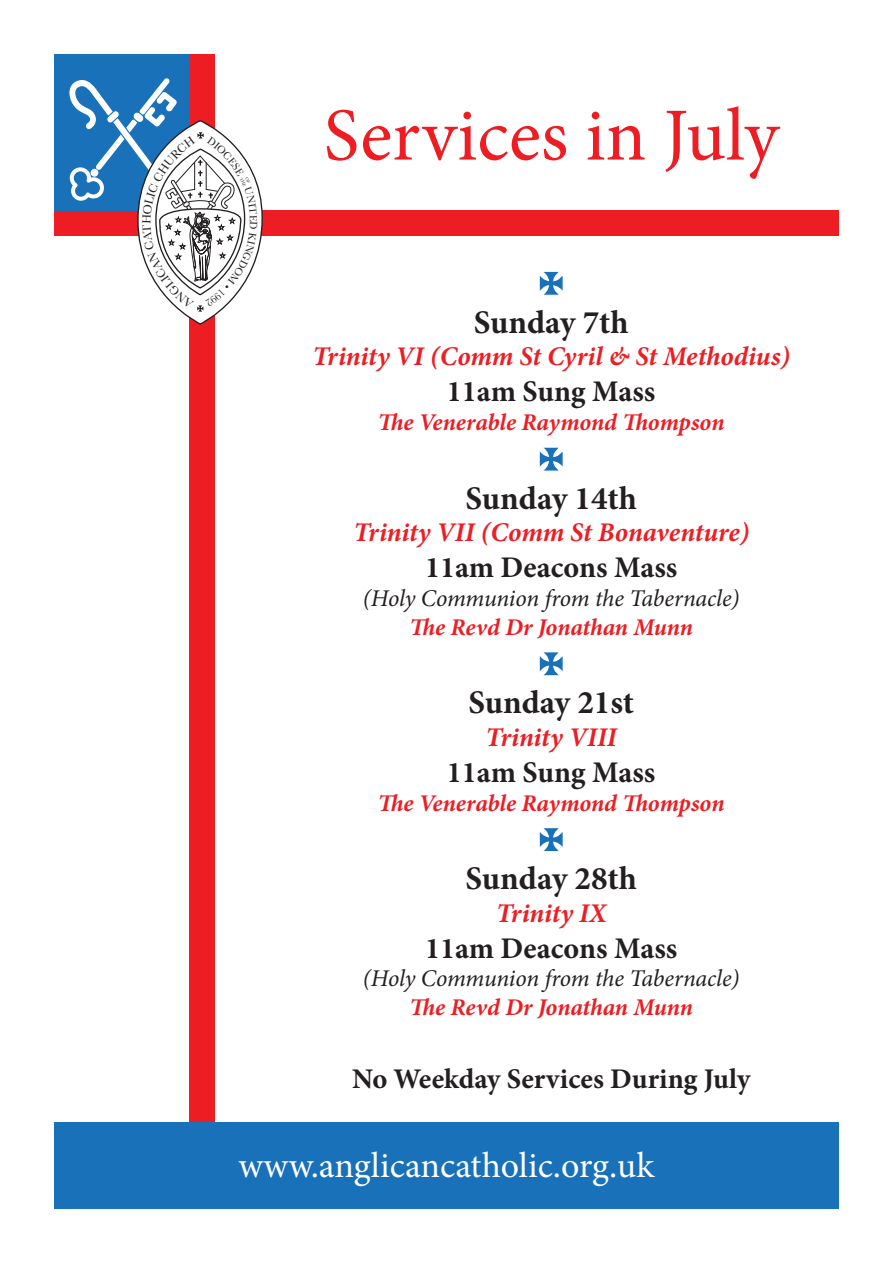
<style>
.page{position:relative;width:893px;height:1263px;background:#fff}
.page>*{position:absolute;margin:0;border:0;box-sizing:border-box;transform-origin:0 0}
.t1{font:75px "Minion Pro";color:#ee1d23}
.t2{font:36px "Minion Pro";color:#fff}
.Date{font:700 33px "Minion Pro";color:#231f20}
.Time{font:700 30px "Minion Pro";color:#231f20}
.Notice{font:700 28.5px "Minion Pro";color:#231f20}
.What{font:italic 700 27px "Minion Pro";letter-spacing:-.005em;color:#ee1d23}
.Who{font:italic 700 24px "Minion Pro";letter-spacing:-.005em;color:#ee1d23}
.Details{font:italic 24px "Minion Pro";letter-spacing:-.01em;color:#231f20}
</style>
<div class="page">
<svg style="left:540px;top:272px;width:23px;height:23px"></svg>
<svg style="left:540px;top:448px;width:23px;height:23px"></svg>
<svg style="left:540px;top:652px;width:23px;height:23px"></svg>
<svg style="left:540px;top:828px;width:23px;height:23px"></svg>
<div style="left:54px;top:211px;width:785px;height:25px;background:#ee1d23"></div>
<div style="left:189px;top:54px;width:26px;height:1069px;background:#ee1d23"></div>
<div style="left:54px;top:54px;width:135px;height:157px;background:#1971ba"></div>
<svg style="left:138px;top:121px;width:124px;height:203px"></svg>
<div style="left:54px;top:1123px;width:785px;height:86px;background:#1971ba"></div>
<svg style="left:69px;top:78px;width:188px;height:234px"></svg>
<p class="t1" style="left:324px;top:85px;width:457px">Services in July</p>
<p class="Date" style="left:474px;top:299px;width:156px">Sunday 7th</p>
<p class="What" style="left:312px;top:337px;width:479px">Trinity VI (Comm St Cyril &amp; St Methodius)</p>
<p class="Time" style="left:447px;top:370px;width:210px">11am Sung Mass</p>
<p class="Who" style="left:378px;top:405px;width:348px">The Venerable Raymond Thompson</p>
<p class="Date" style="left:466px;top:475px;width:173px">Sunday 14th</p>
<p class="What" style="left:353px;top:513px;width:397px">Trinity VII (Comm St Bonaventure)</p>
<p class="Time" style="left:425px;top:546px;width:254px">11am Deacons Mass</p>
<p class="Details" style="left:363px;top:582px;width:378px">(Holy Communion from the Tabernacle)</p>
<p class="Who" style="left:409px;top:610px;width:285px">The Revd Dr Jonathan Munn</p>
<p class="Date" style="left:468px;top:679px;width:167px">Sunday 21st</p>
<p class="What" style="left:486px;top:718px;width:133px">Trinity VIII</p>
<p class="Time" style="left:447px;top:751px;width:210px">11am Sung Mass</p>
<p class="Who" style="left:378px;top:786px;width:348px">The Venerable Raymond Thompson</p>
<p class="Date" style="left:466px;top:855px;width:173px">Sunday 28th</p>
<p class="What" style="left:496px;top:894px;width:112px">Trinity IX</p>
<p class="Time" style="left:425px;top:927px;width:254px">11am Deacons Mass</p>
<p class="Details" style="left:363px;top:962px;width:378px">(Holy Communion from the Tabernacle)</p>
<p class="Who" style="left:409px;top:990px;width:285px">The Revd Dr Jonathan Munn</p>
<p class="Notice" style="left:352px;top:1059px;width:400px">No Weekday Services During July</p>
<p class="t2" style="left:239px;top:1141px;width:417px">www.anglicancatholic.org.uk</p>
</div>
